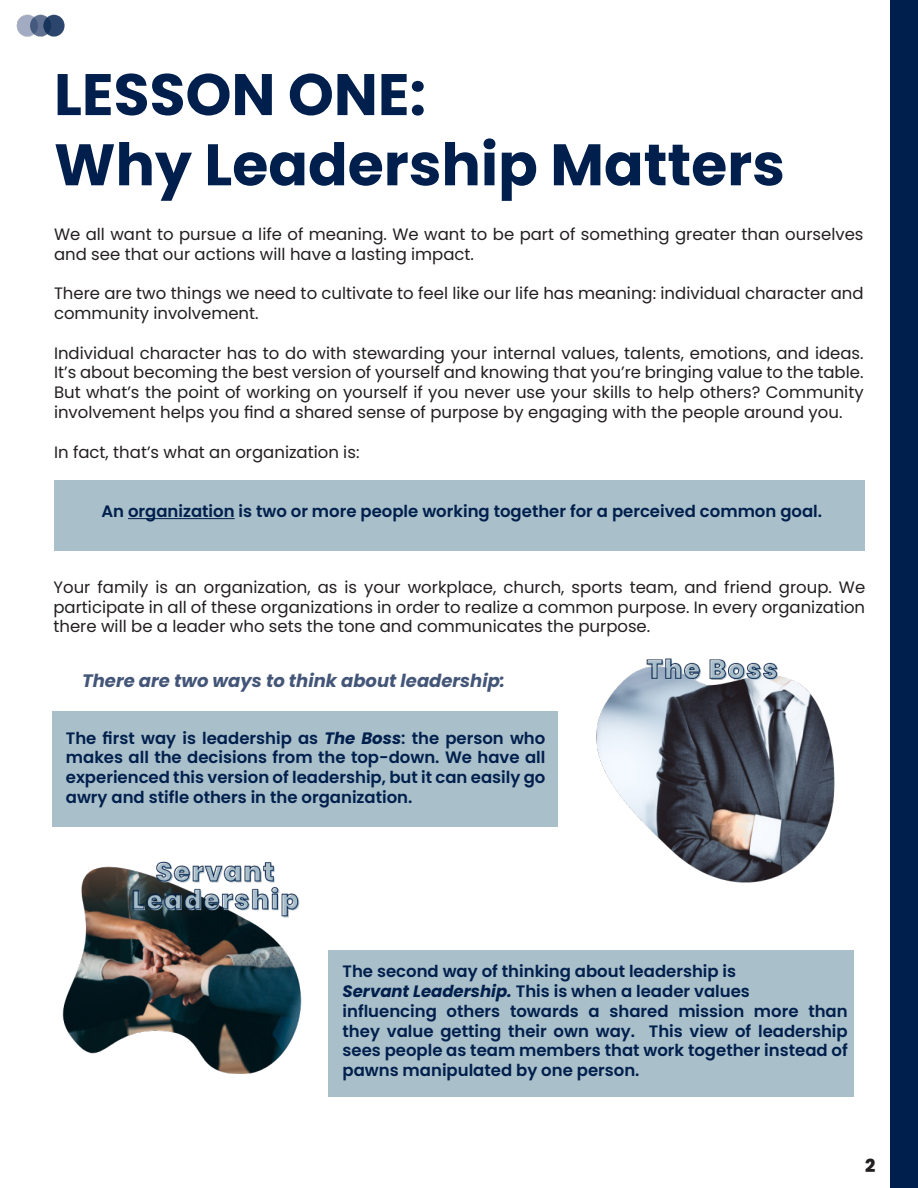
<style>
.page{position:relative;width:918px;height:1188px;background:#fff}
.page>*{position:absolute;margin:0;border:0;box-sizing:border-box;transform-origin:0 0}
.t1{font:700 58.5px "Poppins";color:#001f4c}
.t2{font:italic 700 18px "Poppins";color:#445678}
.t3{font:800 18px "Poppins";color:#231f20}
.t4{font:16.5px/19.8px "Poppins";color:#231f20}
.t5{font:600 16.5px/19.8px "Poppins";color:#001f4c;text-align:justify}
.s1{font-weight:700;font-style:italic}
</style>
<div class="page">
<img style="left:62px;top:861px;width:240px;height:213px">
<div style="left:891px;top:0;width:27px;height:1188px;background:#001f4c"></div>
<div style="left:54px;top:480px;width:811px;height:70px;background:#a9bfca"></div>
<img style="left:16px;top:14px;width:49px;height:23px">
<hr style="left:128px;top:518px;width:107px;height:1px;background:#001f4c">
<div style="left:52px;top:711px;width:505px;height:116px;background:#a9bfca"></div>
<div style="left:328px;top:950px;width:526px;height:147px;background:#a9bfca"></div>
<img style="left:596px;top:658px;width:239px;height:225px">
<p class="t1" style="left:54px;top:61px;width:374px">LESSON ONE:</p>
<p class="t1" style="left:54px;top:131px;width:732px">Why Leadership Matters</p>
<p class="t4" style="left:54px;top:224px;width:811px">We all want to pursue a life of meaning. We want to be part of something greater than ourselves and see that our actions will have a lasting impact.</p>
<p class="t4" style="left:54px;top:284px;width:811px">There are two things we need to cultivate to feel like our life has meaning: individual character and community involvement.</p>
<p class="t4" style="left:54px;top:343px;width:811px;text-align:justify">Individual character has to do with stewarding your internal values, talents, emotions, and ideas.<br>It’s about becoming the best version of yourself and knowing that you’re bringing value to the table.<br>But what’s the point of working on yourself if you never use your skills to help others? Community involvement helps you find a shared sense of purpose by engaging with the people around you.</p>
<p class="t4" style="left:54px;top:442px;width:307px">In fact, that’s what an organization is:</p>
<p class="t5" style="left:101px;top:502px;width:722px">An organization is two or more people working together for a perceived common goal.</p>
<p class="t4" style="left:54px;top:577px;width:813px;text-align:justify">Your family is an organization, as is your workplace, church, sports team, and friend group. We participate in all of these organizations in order to realize a common purpose. In every organization there will be a leader who sets the tone and communicates the purpose.</p>
<p class="t2" style="left:82px;top:670px;width:424px">There are two ways to think about leadership:</p>
<p class="t5" style="left:66px;top:728px;width:481px">The first way is leadership as <span class="s1">The Boss</span>: the person who makes all the decisions from the top-down. We have all experienced this version of leadership, but it can easily go awry and stifle others in the organization.</p>
<p class="t5" style="left:343px;top:962px;width:395px">The second way of thinking about leadership is</p>
<p class="t5" style="left:343px;top:981px;width:409px"><span class="s1">Servant Leadership.</span> This is when a leader values</p>
<p class="t5" style="left:343px;top:1001px;width:507px">influencing others towards a shared mission more than they value getting their own way. This view of leadership sees people as team members that work together instead of pawns manipulated by one person.</p>
<p class="t3" style="left:865px;top:1156px;width:12px">2</p>
</div>
